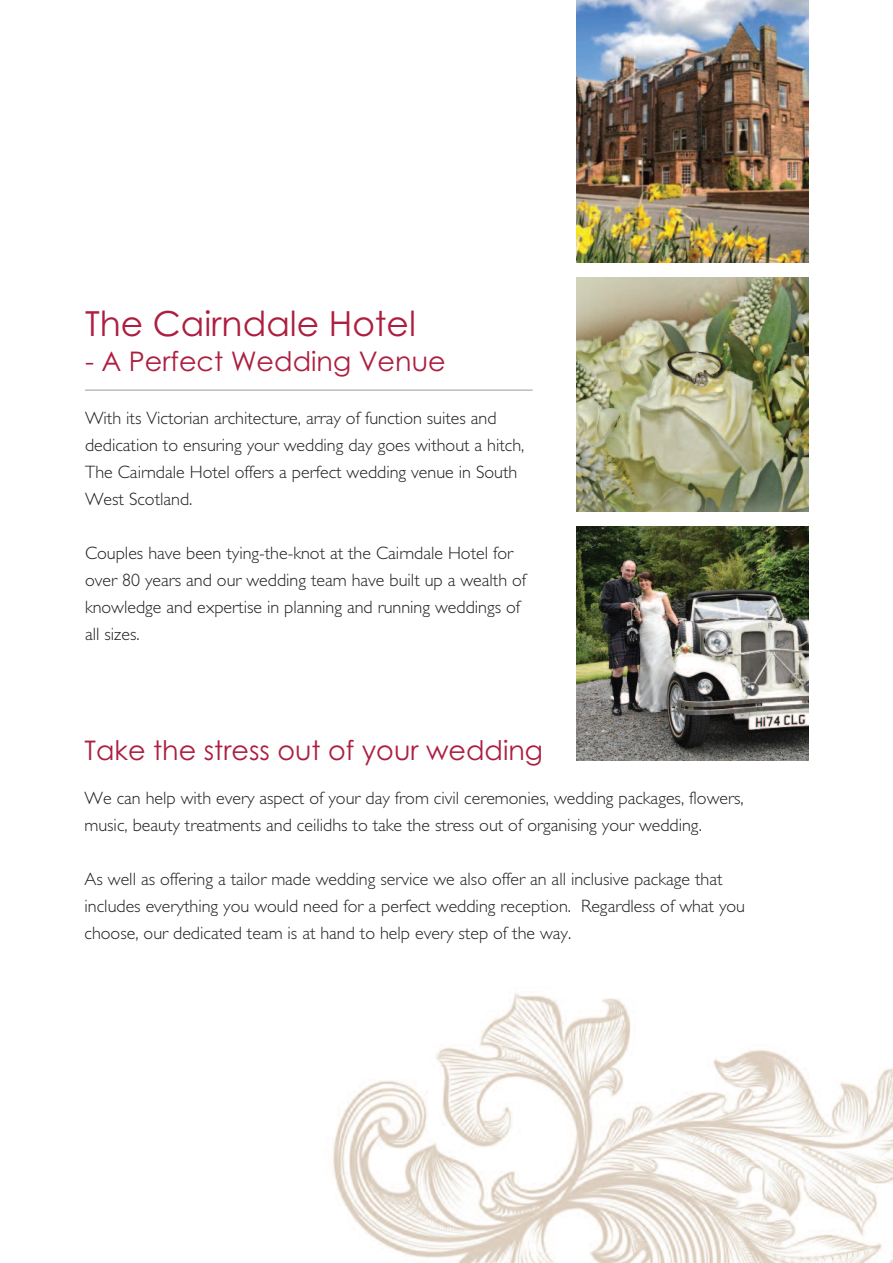
<style>
.page{position:relative;width:893px;height:1263px;background:#fff}
.page>*{position:absolute;margin:0;border:0;box-sizing:border-box;transform-origin:0 0}
.t1{font:34.5px "Century Gothic";color:#ad1f40}
.t2{font:27px "Century Gothic";color:#ad1f40}
.t3{font:300 18px/27px "Gill Sans";color:#231f20}
</style>
<div class="page">
<img style="left:332px;top:993px;width:561px;height:270px">
<img style="left:576px;top:0;width:232px;height:263px">
<img style="left:576px;top:277px;width:232px;height:234px">
<img style="left:576px;top:526px;width:232px;height:234px">
<hr style="left:85px;top:389px;width:448px;height:2px;background:#bcbdc0">
<h1 class="t1" style="left:85px;top:304px;width:332px">The Cairndale Hotel</h1>
<h2 class="t2" style="left:85px;top:345px;width:362px">- A Perfect Wedding Venue</h2>
<p class="t3" style="left:85px;top:404px;width:441px">With its Victorian architecture, array of function suites and dedication to ensuring your wedding day goes without a hitch, The Cairndale Hotel offers a perfect wedding venue in South West Scotland.</p>
<p class="t3" style="left:85px;top:539px;width:443px">Couples have been tying-the-knot at the Cairndale Hotel for over 80 years and our wedding team have built up a wealth of knowledge and expertise in planning and running weddings of all sizes.</p>
<h2 class="t2" style="left:85px;top:735px;width:460px">Take the stress out of your wedding</h2>
<p class="t3" style="left:85px;top:784px;width:660px">We can help with every aspect of your day from civil ceremonies, wedding packages, flowers, music, beauty treatments and ceilidhs to take the stress out of organising your wedding.</p>
<p class="t3" style="left:85px;top:865px;width:662px">As well as offering a tailor made wedding service we also offer an all inclusive package that includes everything you would need for a perfect wedding reception. Regardless of what you choose, our dedicated team is at hand to help every step of the way.</p>
</div>
